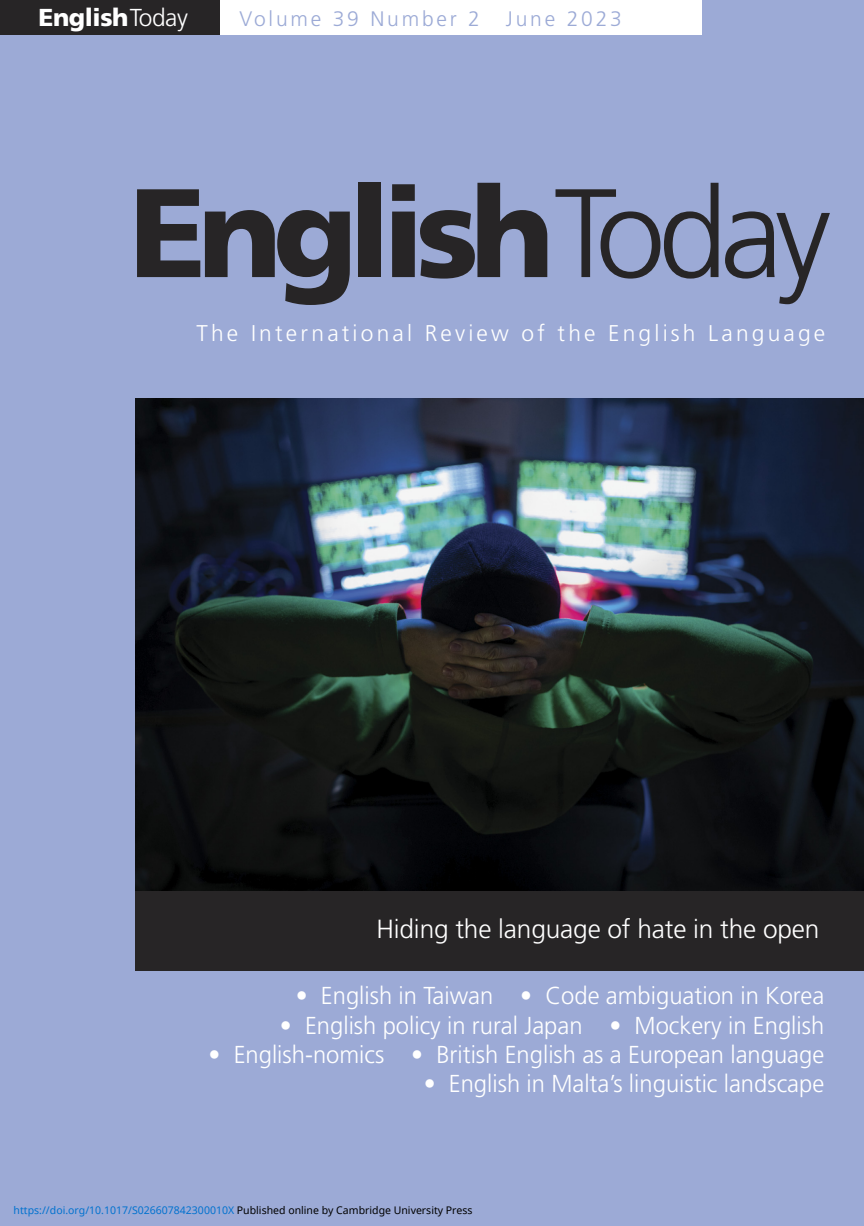
<style>
.page{position:relative;width:864px;height:1226px;background:#fff}
.page>*{position:absolute;margin:0;border:0;box-sizing:border-box;transform-origin:0 0}
.t1{font:900 125.65px "Frutiger";letter-spacing:-.065em;color:#272526}
.t2{font:300 26.25px "Frutiger";letter-spacing:-.005em;color:#fff}
.t3{font:300 24.5px "Frutiger";color:#fff}
.t4{font:900 24.5px "Frutiger";letter-spacing:-.02em;color:#fff}
.t5{font:300 22.75px "Frutiger";letter-spacing:.14em;color:#fff}
.t6{font:300 21px "Frutiger";letter-spacing:.135em;color:#9caad6}
.t7{font:10.5px "Noto Sans";color:#0172cf}
.s1{font-weight:300}
.s2{color:#000}
</style>
<div class="page">
<div style="left:0;top:0;width:863px;height:1225px;background:#9caad6"></div>
<div style="left:215px;top:0;width:486px;height:35px;background:#fff"></div>
<img style="left:135px;top:399px;width:728px;height:491px">
<div style="left:135px;top:890px;width:728px;height:80px;background:#272526"></div>
<div style="left:0;top:0;width:219px;height:35px;background:#272526"></div>
<p class="t4" style="left:38px;top:8px;width:151px">English<span class="s1">Today</span></p>
<p class="t6" style="left:239px;top:10px;width:383px">Volume 39 Number 2 June 2023</p>
<p class="t1" style="left:129px;top:183px;width:702px">English<span class="s1">Today</span></p>
<p class="t5" style="left:196px;top:324px;width:630px">The International Review of the English Language</p>
<p class="t2" style="left:376px;top:917px;width:444px">Hiding the language of hate in the open</p>
<p class="t3" style="left:296px;top:985px;width:529px">• English in Taiwan • Code ambiguation in Korea</p>
<p class="t3" style="left:280px;top:1015px;width:545px">• English policy in rural Japan • Mockery in English</p>
<p class="t3" style="left:208px;top:1044px;width:617px">• English-nomics • British English as a European language</p>
<p class="t3" style="left:423px;top:1073px;width:402px">• English in Malta’s linguistic landscape</p>
<p class="t7" style="left:14px;top:1202px;width:460px">https://doi.org/10.1017/S026607842300010X <span class="s2">Published online by Cambridge University Press</span></p>
</div>
